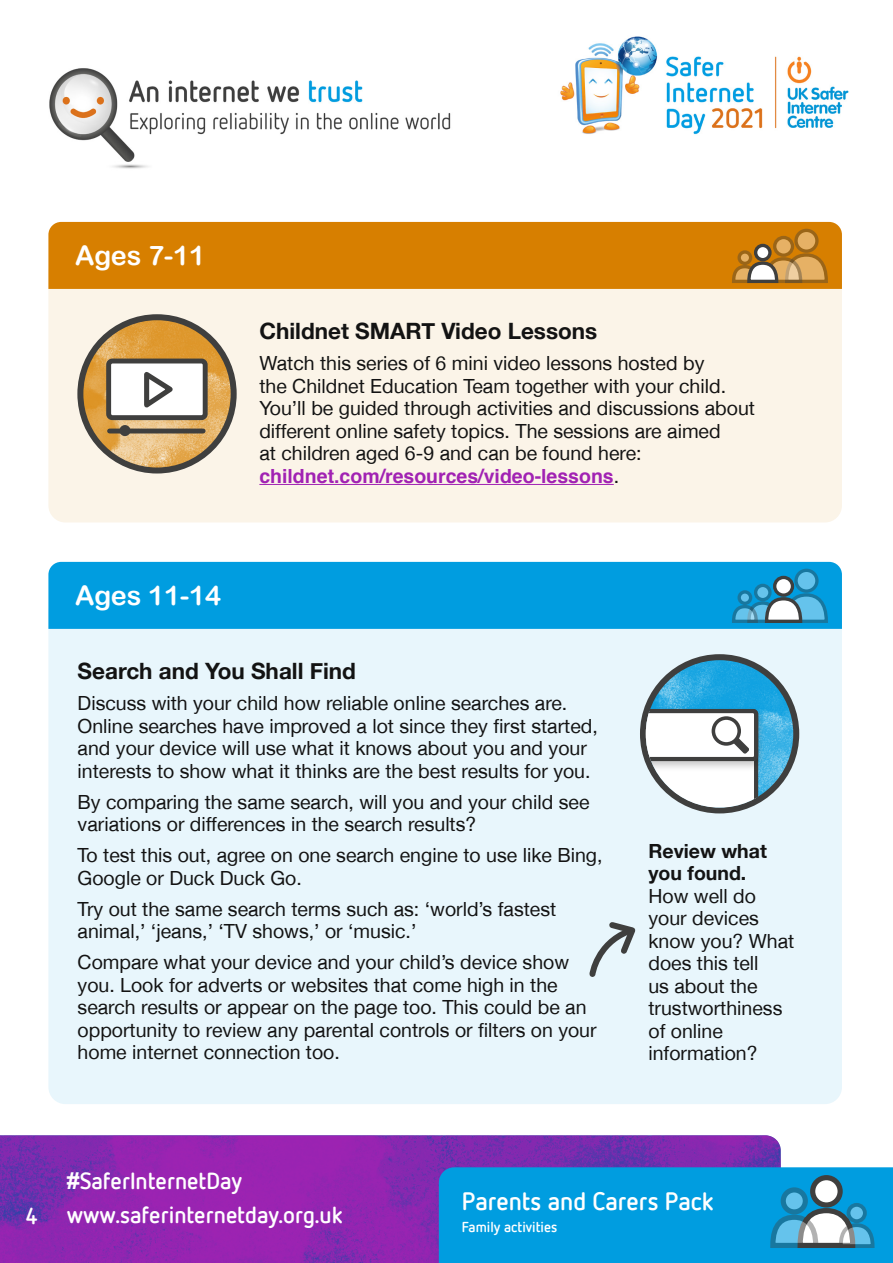
<style>
.page{position:relative;width:893px;height:1263px;background:#fff}
.page>*{position:absolute;margin:0;border:0;box-sizing:border-box;transform-origin:0 0}
.Header_black{font:27px "Arial Rounded MT Bold";color:#fff}
.t1{font:700 25.2px "Netto OT";color:#fff}
.t2{font:700 23.25px/34.2px "Netto OT";color:#fff}
.Small_header_black{font:700 22.5px "Helvetica Neue";color:#131313}
.Body_copy{font:19.5px/22.5px "Helvetica Neue LT Arabic";color:#131313}
.t3{font:700 14.4px "Netto OT";color:#fff}
.s1{font-family:"Helvetica";font-weight:700;color:#a122b3}
.s2{font-family:"Helvetica Neue";font-weight:700}
.s3{font-family:"Arial"}
</style>
<div class="page">
<img style="left:0;top:1135px;width:781px;height:128px">
<svg style="left:439px;top:1167px;width:454px;height:96px"></svg>
<img style="left:49px;top:68px;width:402px;height:101px">
<img style="left:560px;top:36px;width:289px;height:99px">
<div style="left:48px;top:255px;width:794px;height:267px;background:#fbf4e8;border-radius:17px"></div>
<div style="left:48px;top:222px;width:794px;height:67px;background:#d77f00"></div>
<hr style="left:259px;top:484px;width:355px;height:1px;background:#a122b3">
<div style="left:48px;top:595px;width:794px;height:509px;background:#e8f6fc;border-radius:17px"></div>
<div style="left:48px;top:562px;width:794px;height:67px;background:#009de0"></div>
<img style="left:80px;top:317px;width:154px;height:153px;border-radius:77px">
<div style="left:77px;top:314px;width:160px;height:159px;border:6px solid #3f3f3e;border-radius:50%"></div>
<svg style="left:796px;top:230px;width:21px;height:21px"></svg>
<div style="left:794px;top:229px;width:25px;height:24px;border:3px solid #3f3f3e;border-radius:50%"></div>
<svg style="left:775px;top:237px;width:17px;height:18px"></svg>
<div style="left:773px;top:236px;width:21px;height:21px;border:3px solid #3f3f3e;border-radius:50%"></div>
<div style="left:737px;top:250px;width:15px;height:15px;border:3px solid #3f3f3e;border-radius:50%"></div>
<svg style="left:756px;top:245px;width:14px;height:15px"></svg>
<div style="left:754px;top:244px;width:18px;height:17px;border:3px solid #3f3f3e;border-radius:50%"></div>
<svg style="left:730px;top:252px;width:100px;height:33px"></svg>
<svg style="left:796px;top:570px;width:21px;height:21px"></svg>
<div style="left:794px;top:569px;width:25px;height:24px;border:3px solid #3f3f3e;border-radius:50%"></div>
<svg style="left:756px;top:585px;width:14px;height:15px"></svg>
<div style="left:754px;top:584px;width:18px;height:17px;border:3px solid #3f3f3e;border-radius:50%"></div>
<div style="left:737px;top:590px;width:15px;height:15px;border:3px solid #3f3f3e;border-radius:50%"></div>
<div style="left:775px;top:577px;width:17px;height:18px;background:#fff;border-radius:50%"></div>
<div style="left:773px;top:576px;width:21px;height:21px;border:3px solid #3f3f3e;border-radius:50%"></div>
<svg style="left:730px;top:592px;width:100px;height:33px"></svg>
<div style="left:109px;top:361px;width:96px;height:57px;background:#fff;border-radius:4px"></div>
<div style="left:106px;top:359px;width:102px;height:61px;border:5px solid #3f3f3e;border-radius:4px"></div>
<svg style="left:144px;top:372px;width:29px;height:36px"></svg>
<hr style="left:110px;top:429px;width:93px;height:4px;background:#3f3f3e">
<div style="left:119px;top:425px;width:11px;height:11px;background:#3f3f3e;border-radius:50%"></div>
<img style="left:643px;top:657px;width:153px;height:153px;border-radius:77px">
<div style="left:640px;top:654px;width:159px;height:159px;border:6px solid #3f3f3e;border-radius:50%"></div>
<div style="left:646px;top:705px;width:120px;height:67px;background:#000;opacity:.21"></div>
<svg style="left:646px;top:709px;width:112px;height:99px"></svg>
<svg style="left:589px;top:922px;width:47px;height:55px"></svg>
<h2 class="Header_black" style="left:75px;top:240px;width:132px">Ages 7-11</h2>
<h3 class="Small_header_black" style="left:259px;top:317px;width:339px">Childnet SMART Video Lessons</h3>
<p class="Body_copy" style="left:259px;top:352px;width:497px">Watch this series of 6 mini video lessons hosted by<br>the Childnet Education Team together with your child.<br>You’ll be guided through activities and discussions about different online safety topics. The sessions are aimed<br>at children aged 6-9 and can be found here: <span class="s1">childnet.com/resources/video-lessons</span>.</p>
<h2 class="Header_black" style="left:75px;top:580px;width:148px">Ages 11-14</h2>
<h3 class="Small_header_black" style="left:78px;top:657px;width:280px">Search and You Shall Find</h3>
<p class="Body_copy" style="left:78px;top:692px;width:522px">Discuss with your child how reliable online searches are.<br>Online searches have improved a lot since they first started, and your device will use what it knows about you and your interests to show what it thinks are the best results for you.</p>
<p class="Body_copy" style="left:78px;top:791px;width:513px">By comparing the same search, will you and your child see variations or differences in the search results?</p>
<p class="Body_copy" style="left:78px;top:844px;width:526px">To test this out, agree on one search engine to use like Bing,<br>Google or Duck Duck Go.</p>
<p class="Body_copy" style="left:78px;top:898px;width:480px">Try out the same search terms such as: ‘world’s fastest animal,’ ‘jeans,’ ‘TV shows,’ or ‘music.’</p>
<p class="Body_copy" style="left:78px;top:951px;width:520px">Compare what your device and your child’s device show you. Look for adverts or websites that come high in the search results or appear on the page too. This could be an opportunity to review any parental controls or filters on your home internet connection too.</p>
<p class="Body_copy" style="left:648px;top:840px;width:147px"><span class="s2">Review what you found.<br></span>How well do your devices know you? What does this tell<br>us about the trustworthiness of online information?</p>
<p class="t2" style="left:26px;top:1198px;width:13px">4</p>
<p class="t2" style="left:67px;top:1164px;width:277px"><span class="s3">#</span>SaferInternetDay www.saferinternetday.org.uk</p>
<p class="t1" style="left:462px;top:1186px;width:253px">Parents and Carers Pack</p>
<p class="t3" style="left:462px;top:1219px;width:97px">Family activities</p>
</div>
